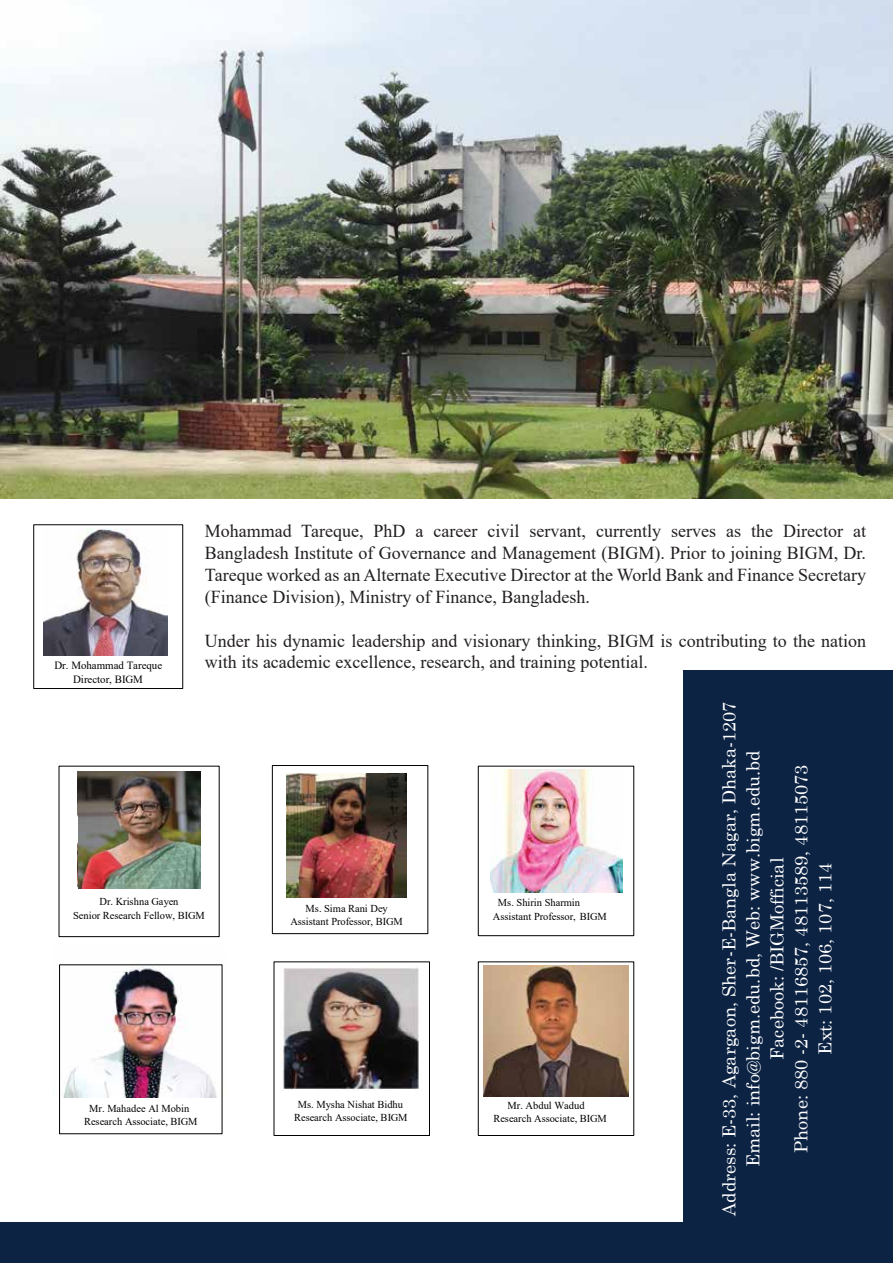
<style>
.page{position:relative;width:893px;height:1263px;background:#fff}
.page>*{position:absolute;margin:0;border:0;box-sizing:border-box;transform-origin:0 0}
.t1{font:18.15px/21.8px "Times New Roman";color:#231f20;text-align:justify}
.t2{font:18px/24px "Century Schoolbook";color:#fff;text-align:center}
.t3{font:10.95px/13.8px "Times New Roman";letter-spacing:-.005em;color:#010101;text-align:center}
.t4{font:10.65px/13px "Times New Roman";color:#010101;text-align:center}
</style>
<div class="page">
<img style="left:78px;top:772px;width:123px;height:117px">
<div style="left:33px;top:524px;width:150px;height:165px;border:1px solid #010101"></div>
<img style="left:44px;top:528px;width:124px;height:128px">
<div style="left:683px;top:670px;width:210px;height:593px;background:#0c2344"></div>
<img style="left:0;top:0;width:893px;height:498px">
<div style="left:0;top:1222px;width:893px;height:41px;background:#0c2344"></div>
<div style="left:272px;top:765px;width:156px;height:169px;background:#fff;border:1px solid #010101"></div>
<img style="left:287px;top:774px;width:120px;height:124px">
<div style="left:478px;top:766px;width:156px;height:170px;border:1px solid #010101"></div>
<img style="left:490px;top:769px;width:132px;height:124px">
<div style="left:478px;top:961px;width:156px;height:175px;background:#fff;border:1px solid #010101"></div>
<img style="left:484px;top:965px;width:145px;height:131px">
<div style="left:274px;top:961px;width:156px;height:175px;background:#fff;border:1px solid #010101"></div>
<img style="left:281px;top:966px;width:138px;height:124px">
<img style="left:63px;top:964px;width:160px;height:134px">
<p class="t1" style="left:205px;top:520px;width:663px">Mohammad Tareque, PhD a career civil servant, currently serves as the Director at Bangladesh Institute of Governance and Management (BIGM). Prior to joining BIGM, Dr.<br>Tareque worked as an Alternate Executive Director at the World Bank and Finance Secretary (Finance Division), Ministry of Finance, Bangladesh.</p>
<p class="t1" style="left:205px;top:629px;width:663px">Under his dynamic leadership and visionary thinking, BIGM is contributing to the nation with its academic excellence, research, and training potential.</p>
<p class="t2" style="left:715px;top:1216px;width:516px;rotate:-90deg">Address: E-33, Agargaon, Sher-E-Bangla Nagar, Dhaka-1207<br>Email: info@bigm.edu.bd, Web: www.bigm.edu.bd<br>Facebook: /BIGMofficial<br>Phone: 880 -2- 48116857, 48113589, 48115073<br>Ext: 102, 106, 107, 114</p>
<p class="t3" style="left:54px;top:658px;width:109px">Dr. Mohammad Tareque<br>Director, BIGM</p>
<p class="t4" style="left:73px;top:894px;width:133px;line-height:13.6px">Dr. Krishna Gayen<br>Senior Research Fellow, BIGM</p>
<p class="t4" style="left:290px;top:902px;width:114px">Ms. Sima Rani Dey<br>Assistant Professor, BIGM</p>
<p class="t4" style="left:493px;top:895px;width:115px;line-height:13.6px;text-align:left;text-indent:5px">Ms. Shirin Sharmin<br>Assistant Professor, BIGM</p>
<p class="t4" style="left:294px;top:1097px;width:115px">Ms. Mysha Nishat Bidhu<br>Research Associate, BIGM</p>
<p class="t4" style="left:493px;top:1099px;width:115px;text-align:left;text-indent:14px">Mr. Abdul Wadud<br>Research Associate, BIGM</p>
<p class="t4" style="left:84px;top:1101px;width:115px">Mr. Mahadee Al Mobin<br>Research Associate, BIGM</p>
</div>
